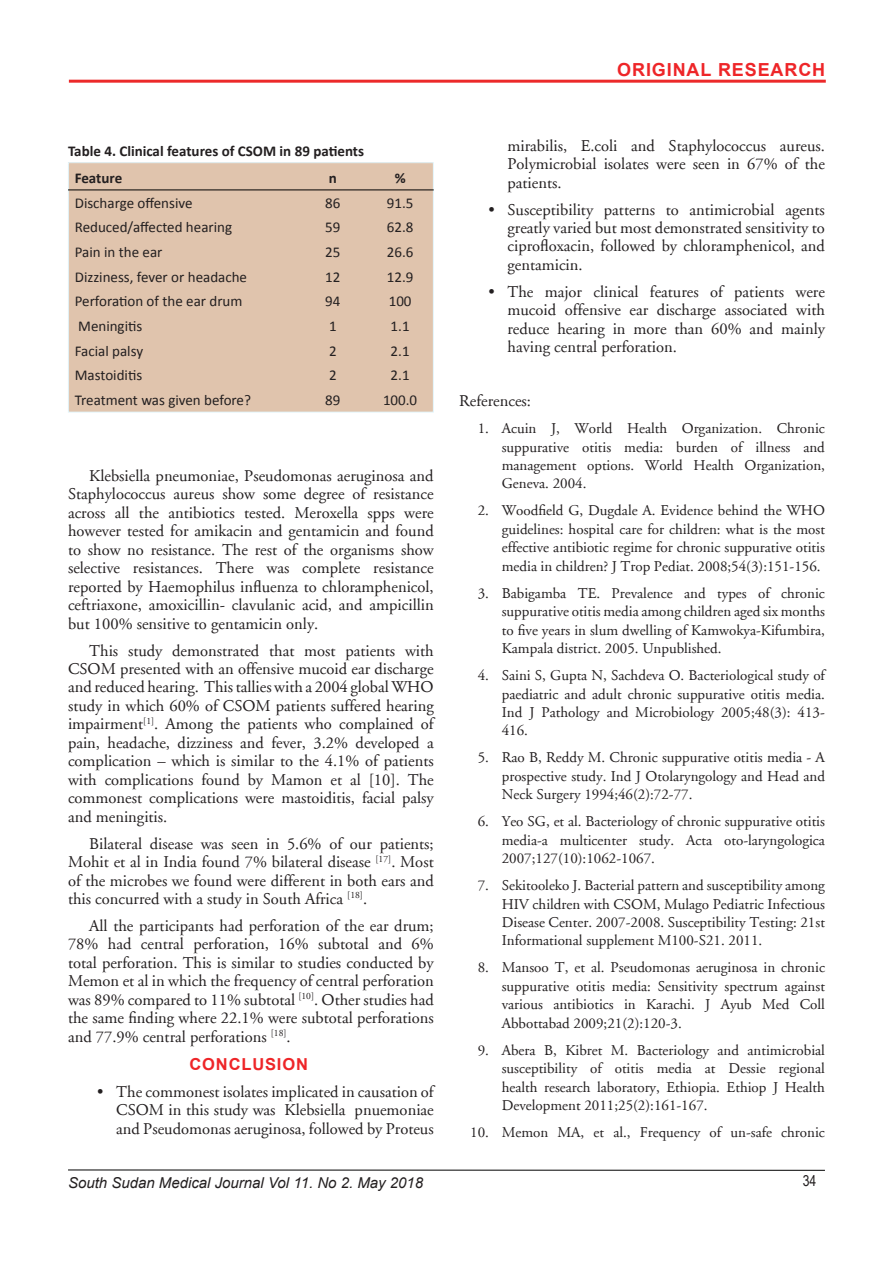
<style>
.page{position:relative;width:893px;height:1263px;background:#fff}
.page>*{position:absolute;margin:0;border:0;box-sizing:border-box;transform-origin:0 0}
.Sidebar{font:700 18px "Arial";letter-spacing:.05em;color:#ee2528}
.t1{font:16.5px/18.5px "Adobe Garamond";color:#231f20;text-align:justify}
.t2{font:700 16.5px "Arial";letter-spacing:.05em;color:#ee2528}
.t3{font:15px/18.5px "Adobe Garamond";color:#231f20;text-align:justify}
.t4{font:15px "Calibri";color:#231f20}
.t5{font:700 15px "Calibri";color:#231f20}
.t6{font:italic 15px "Arial";color:#231f20}
.t7{font:15px "Arial Narrow";color:#231f20}
</style>
<div class="page">
<hr style="left:68px;top:1169px;width:757px;height:2px;background:#000">
<hr style="left:69px;top:80px;width:757px;height:3px;background:#ec292a">
<div style="left:68px;top:163px;width:365px;height:249px;background:#e0c4ad"></div>
<div style="left:68px;top:162px;width:366px;height:250px;border:1px solid #e2f4fa"></div>
<hr style="left:68px;top:190px;width:366px;height:1px;background:#000">
<p class="Sidebar" style="left:617px;top:58px;width:210px">ORIGINAL RESEARCH</p>
<p class="t5" style="left:68px;top:142px;width:298px">Table 4. Clinical features of CSOM in 89 patients</p>
<p class="t5" style="left:75px;top:169px;width:49px">Feature</p>
<p class="t5" style="left:329px;top:169px;width:10px">n</p>
<p class="t5" style="left:395px;top:169px;width:12px">%</p>
<p class="t4" style="left:75px;top:193px;width:119px">Discharge offensive</p>
<p class="t4" style="left:325px;top:193px;width:17px">86</p>
<p class="t4" style="left:387px;top:193px;width:28px">91.5</p>
<p class="t4" style="left:75px;top:218px;width:159px">Reduced/affected hearing</p>
<p class="t4" style="left:325px;top:218px;width:17px">59</p>
<p class="t4" style="left:387px;top:218px;width:28px">62.8</p>
<p class="t4" style="left:75px;top:243px;width:89px">Pain in the ear</p>
<p class="t4" style="left:325px;top:243px;width:17px">25</p>
<p class="t4" style="left:387px;top:243px;width:28px">26.6</p>
<p class="t4" style="left:75px;top:267px;width:174px">Dizziness, fever or headache</p>
<p class="t4" style="left:325px;top:267px;width:17px">12</p>
<p class="t4" style="left:387px;top:267px;width:28px">12.9</p>
<p class="t4" style="left:75px;top:292px;width:169px">Perforation of the ear drum</p>
<p class="t4" style="left:325px;top:292px;width:17px">94</p>
<p class="t4" style="left:389px;top:292px;width:24px">100</p>
<p class="t4" style="left:78px;top:317px;width:66px">Meningitis</p>
<p class="t4" style="left:329px;top:317px;width:9px">1</p>
<p class="t4" style="left:391px;top:317px;width:20px">1.1</p>
<p class="t4" style="left:75px;top:341px;width:70px">Facial palsy</p>
<p class="t4" style="left:329px;top:341px;width:9px">2</p>
<p class="t4" style="left:391px;top:341px;width:20px">2.1</p>
<p class="t4" style="left:75px;top:366px;width:69px">Mastoiditis</p>
<p class="t4" style="left:329px;top:366px;width:9px">2</p>
<p class="t4" style="left:391px;top:366px;width:20px">2.1</p>
<p class="t4" style="left:75px;top:391px;width:178px">Treatment was given before?</p>
<p class="t4" style="left:325px;top:391px;width:17px">89</p>
<p class="t4" style="left:383px;top:391px;width:36px">100.0</p>
<p class="t1" style="left:68px;top:467px;width:367px;text-indent:21px">Klebsiella pneumoniae, Pseudomonas aeruginosa and Staphylococcus aureus show some degree of resistance across all the antibiotics tested. Meroxella spps were however tested for amikacin and gentamicin and found to show no resistance. The rest of the organisms show selective resistances. There was complete resistance reported by Haemophilus influenza to chloramphenicol, ceftriaxone, amoxicillin- clavulanic acid, and ampicillin but 100% sensitive to gentamicin only.</p>
<p class="t1" style="left:68px;top:641px;width:367px;text-indent:21px">This study demonstrated that most patients with CSOM presented with an offensive mucoid ear discharge and reduced hearing. This tallies with a 2004 global WHO study in which 60% of CSOM patients suffered hearing impairment<sup>[1]</sup>. Among the patients who complained of pain, headache, dizziness and fever, 3.2% developed a complication – which is similar to the 4.1% of patients with complications found by Mamon et al [10]. The commonest complications were mastoiditis, facial palsy and meningitis.</p>
<p class="t1" style="left:68px;top:834px;width:367px;text-indent:21px">Bilateral disease was seen in 5.6% of our patients; Mohit et al in India found 7% bilateral disease <sup>[17]</sup>. Most of the microbes we found were different in both ears and this concurred with a study in South Africa <sup>[18]</sup>.</p>
<p class="t1" style="left:68px;top:917px;width:367px;text-indent:21px">All the participants had perforation of the ear drum; 78% had central perforation, 16% subtotal and 6% total perforation. This is similar to studies conducted by Memon et al in which the frequency of central perforation was 89% compared to 11% subtotal <sup>[10]</sup>. Other studies had the same finding where 22.1% were subtotal perforations and 77.9% central perforations <sup>[18]</sup>.</p>
<p class="t2" style="left:190px;top:1053px;width:120px">CONCLUSION</p>
<p class="t1" style="left:116px;top:1083px;width:319px;text-indent:-19px">• The commonest isolates implicated in causation of CSOM in this study was Klebsiella pnuemoniae and Pseudomonas aeruginosa, followed by Proteus</p>
<p class="t1" style="left:507px;top:137px;width:319px">mirabilis, E.coli and Staphylococcus aureus.<br>Polymicrobial isolates were seen in 67% of the patients.</p>
<p class="t1" style="left:507px;top:201px;width:319px;text-indent:-19px">• Susceptibility patterns to antimicrobial agents greatly varied but most demonstrated sensitivity to ciprofloxacin, followed by chloramphenicol, and gentamicin.</p>
<p class="t1" style="left:507px;top:283px;width:319px;text-indent:-19px">• The major clinical features of patients were mucoid offensive ear discharge associated with reduce hearing in more than 60% and mainly having central perforation.</p>
<p class="t1" style="left:459px;top:392px;width:73px">References:</p>
<p class="t3" style="left:502px;top:419px;width:325px;text-indent:-24px">1. Acuin J, World Health Organization. Chronic suppurative otitis media: burden of illness and management options. World Health Organization, Geneva. 2004.</p>
<p class="t3" style="left:502px;top:502px;width:325px;text-indent:-24px">2. Woodfield G, Dugdale A. Evidence behind the WHO guidelines: hospital care for children: what is the most effective antibiotic regime for chronic suppurative otitis media in children? J Trop Pediat. 2008;54(3):151-156.</p>
<p class="t3" style="left:502px;top:584px;width:325px;text-indent:-24px">3. Babigamba TE. Prevalence and types of chronic suppurative otitis media among children aged six months to five years in slum dwelling of Kamwokya-Kifumbira, Kampala district. 2005. Unpublished.</p>
<p class="t3" style="left:502px;top:666px;width:325px;text-indent:-24px">4. Saini S, Gupta N, Sachdeva O. Bacteriological study of paediatric and adult chronic suppurative otitis media.<br>Ind J Pathology and Microbiology 2005;48(3): 413- 416.</p>
<p class="t3" style="left:502px;top:749px;width:325px;text-indent:-24px">5. Rao B, Reddy M. Chronic suppurative otitis media - A prospective study. Ind J Otolaryngology and Head and Neck Surgery 1994;46(2):72-77.</p>
<p class="t3" style="left:502px;top:813px;width:325px;text-indent:-24px">6. Yeo SG, et al. Bacteriology of chronic suppurative otitis media-a multicenter study. Acta oto-laryngologica 2007;127(10):1062-1067.</p>
<p class="t3" style="left:502px;top:876px;width:325px;text-indent:-24px">7. Sekitooleko J. Bacterial pattern and susceptibility among HIV children with CSOM, Mulago Pediatric Infectious Disease Center. 2007-2008. Susceptibility Testing: 21st Informational supplement M100-S21. 2011.</p>
<p class="t3" style="left:502px;top:959px;width:325px;text-indent:-24px">8. Mansoo T, et al. Pseudomonas aeruginosa in chronic suppurative otitis media: Sensitivity spectrum against various antibiotics in Karachi. J Ayub Med Coll Abbottabad 2009;21(2):120-3.</p>
<p class="t3" style="left:502px;top:1041px;width:325px;text-indent:-24px">9. Abera B, Kibret M. Bacteriology and antimicrobial susceptibility of otitis media at Dessie regional health research laboratory, Ethiopia. Ethiop J Health Development 2011;25(2):161-167.</p>
<p class="t3" style="left:470px;top:1123px;width:356px">10. Memon MA, et al., Frequency of un-safe chronic</p>
<p class="t6" style="left:68px;top:1173px;width:357px">South Sudan Medical Journal Vol 11. No 2. May 2018</p>
<p class="t7" style="left:803px;top:1170px;width:15px">34</p>
</div>
